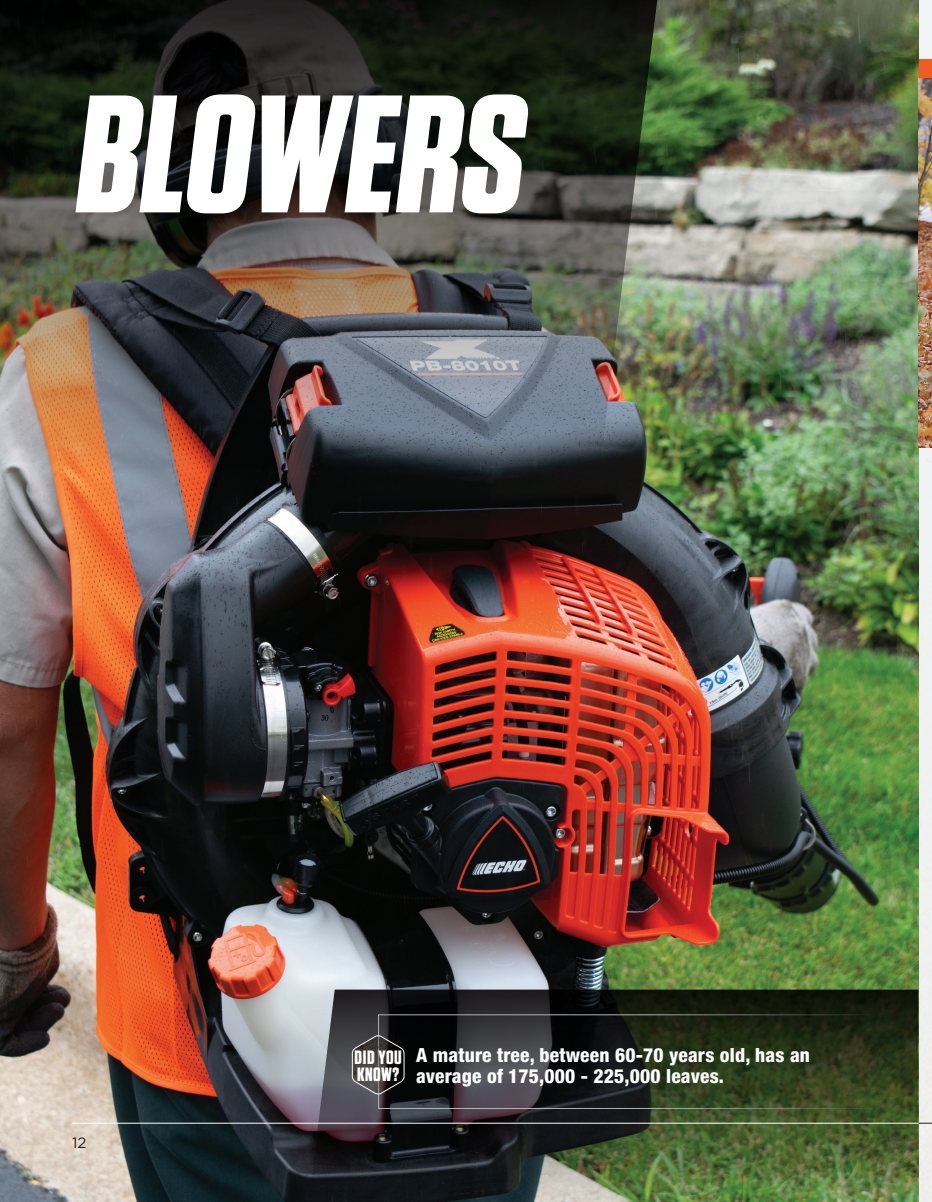
<style>
.page{position:relative;width:932px;height:1202px;background:#fff}
.page>*{position:absolute;margin:0;border:0;box-sizing:border-box;transform-origin:0 0}
.t1{font:700 166.95px "Tungsten";color:#fff}
.t2{font:800 condensed 19.5px/21px "Helvetica Neue";letter-spacing:.01em;color:#fff}
.t3{font:700 19.2px "Tungsten";letter-spacing:.03em;color:#fff}
.t4{font:15px "Gotham";color:#231f20}
</style>
<div class="page">
<svg style="left:918px;top:59px;width:14px;height:20px"></svg>
<img style="left:0;top:0;width:918px;height:1202px">
<img style="left:0;top:0;width:658px;height:469px">
<img style="left:308px;top:989px;width:624px;height:213px">
<svg style="left:351px;top:1034px;width:54px;height:61px;background:#3c3a3a"></svg>
<hr style="left:72px;top:1122px;width:848px;height:1px;background:#fff">
<svg style="left:918px;top:1122px;width:14px;height:1px"></svg>
<img style="left:918px;top:79px;width:14px;height:368px">
<p class="t1" style="left:71px;top:65px;width:472px">BLOWERS</p>
<p class="t4" style="left:72px;top:1132px;width:16px">12</p>
<p class="t3" style="left:354px;top:1047px;width:49px">DID YOU</p>
<p class="t3" style="left:357px;top:1063px;width:44px">KNOW?</p>
<p class="t2" style="left:416px;top:1044px;width:395px">A mature tree, between 60-70 years old, has an average of 175,000 - 225,000 leaves.</p>
</div>
